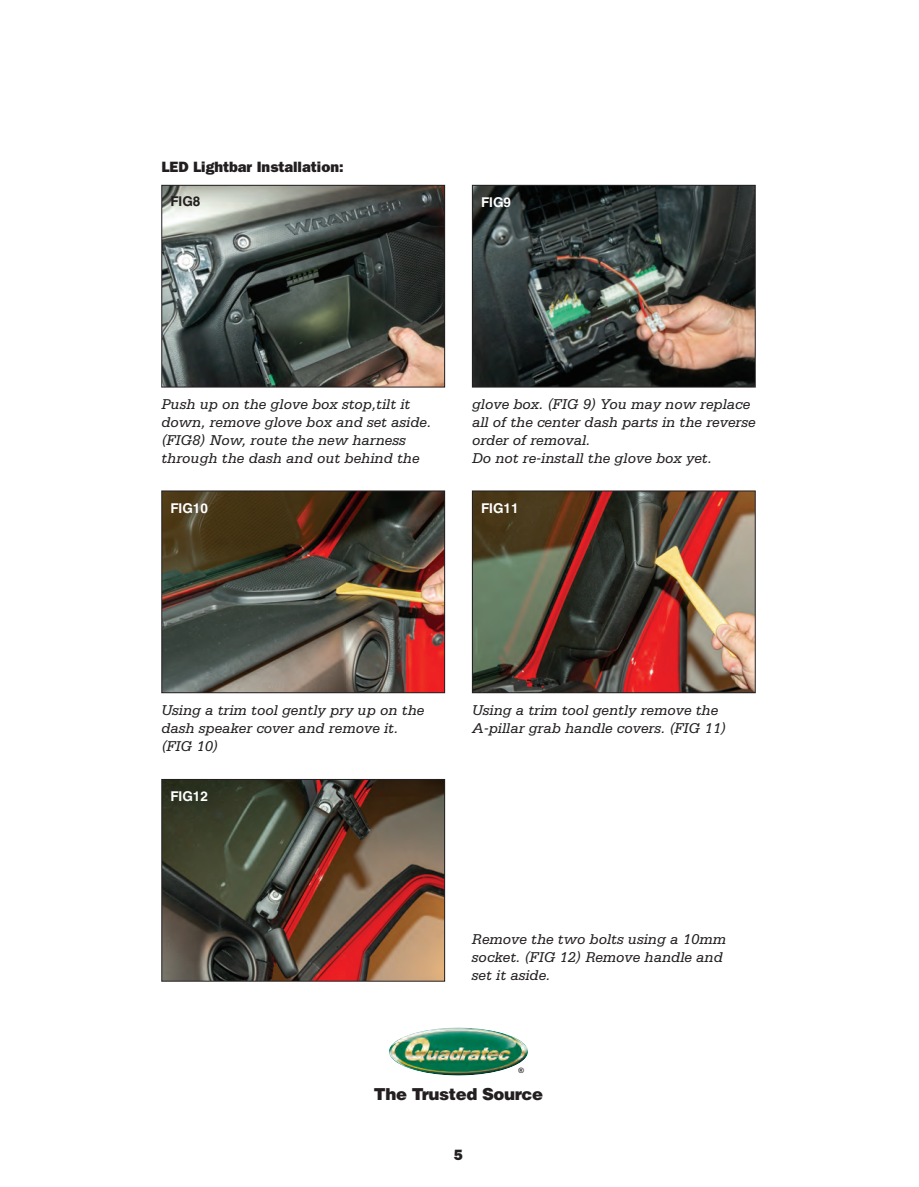
<style>
.page{position:relative;width:919px;height:1187px;background:#fff}
.page>*{position:absolute;margin:0;border:0;box-sizing:border-box;transform-origin:0 0}
.t1{font:900 16.5px "Helvetica";letter-spacing:-.025em;color:#231f20}
.t2{font:italic 15px/18px "Serifa LT";color:#231f20}
.t3{font:800 15px "New Franklin Gothic";color:#231f20}
.t4{font:700 condensed 13.5px "Helvetica";color:#fff}
.t5{font:700 condensed 13.5px "Helvetica";color:#231f20}
.t6{font:700 7.5px "Arial";color:#231f20}
</style>
<div class="page">
<img style="left:389px;top:1028px;width:139px;height:48px">
<img style="left:163px;top:187px;width:280px;height:198px">
<div style="left:161px;top:185px;width:284px;height:202px;border:1px solid #231f20"></div>
<img style="left:474px;top:187px;width:279px;height:198px">
<div style="left:472px;top:185px;width:283px;height:202px;border:1px solid #231f20"></div>
<img style="left:163px;top:493px;width:280px;height:198px">
<div style="left:161px;top:491px;width:284px;height:202px;border:1px solid #231f20"></div>
<img style="left:474px;top:493px;width:279px;height:198px">
<div style="left:472px;top:491px;width:283px;height:202px;border:1px solid #231f20"></div>
<img style="left:163px;top:781px;width:280px;height:199px">
<div style="left:161px;top:779px;width:284px;height:203px;border:1px solid #231f20"></div>
<p class="t3" style="left:161px;top:158px;width:184px">LED Lightbar Installation:</p>
<p class="t5" style="left:170px;top:197px;width:32px">FIG8</p>
<p class="t4" style="left:481px;top:197px;width:32px">FIG9</p>
<p class="t2" style="left:161px;top:396px;width:271px">Push up on the glove box stop,tilt it down, remove glove box and set aside. (FIG8) Now, route the new harness through the dash and out behind the</p>
<p class="t2" style="left:472px;top:396px;width:285px">glove box. (FIG 9) You may now replace all of the center dash parts in the reverse order of removal.<br>Do not re-install the glove box yet.</p>
<p class="t4" style="left:170px;top:503px;width:39px">FIG10</p>
<p class="t4" style="left:481px;top:503px;width:39px">FIG11</p>
<p class="t2" style="left:161px;top:701px;width:264px">Using a trim tool gently pry up on the dash speaker cover and remove it. (FIG 10)</p>
<p class="t2" style="left:472px;top:701px;width:255px">Using a trim tool gently remove the<br>A-pillar grab handle covers. (FIG 11)</p>
<p class="t4" style="left:170px;top:791px;width:39px">FIG12</p>
<p class="t2" style="left:472px;top:930px;width:255px">Remove the two bolts using a 10mm socket. (FIG 12) Remove handle and set it aside.</p>
<p class="t6" style="left:518px;top:1066px;width:7px">®</p>
<p class="t1" style="left:374px;top:1084px;width:171px">The Trusted Source</p>
<p class="t3" style="left:454px;top:1146px;width:10px">5</p>
</div>
